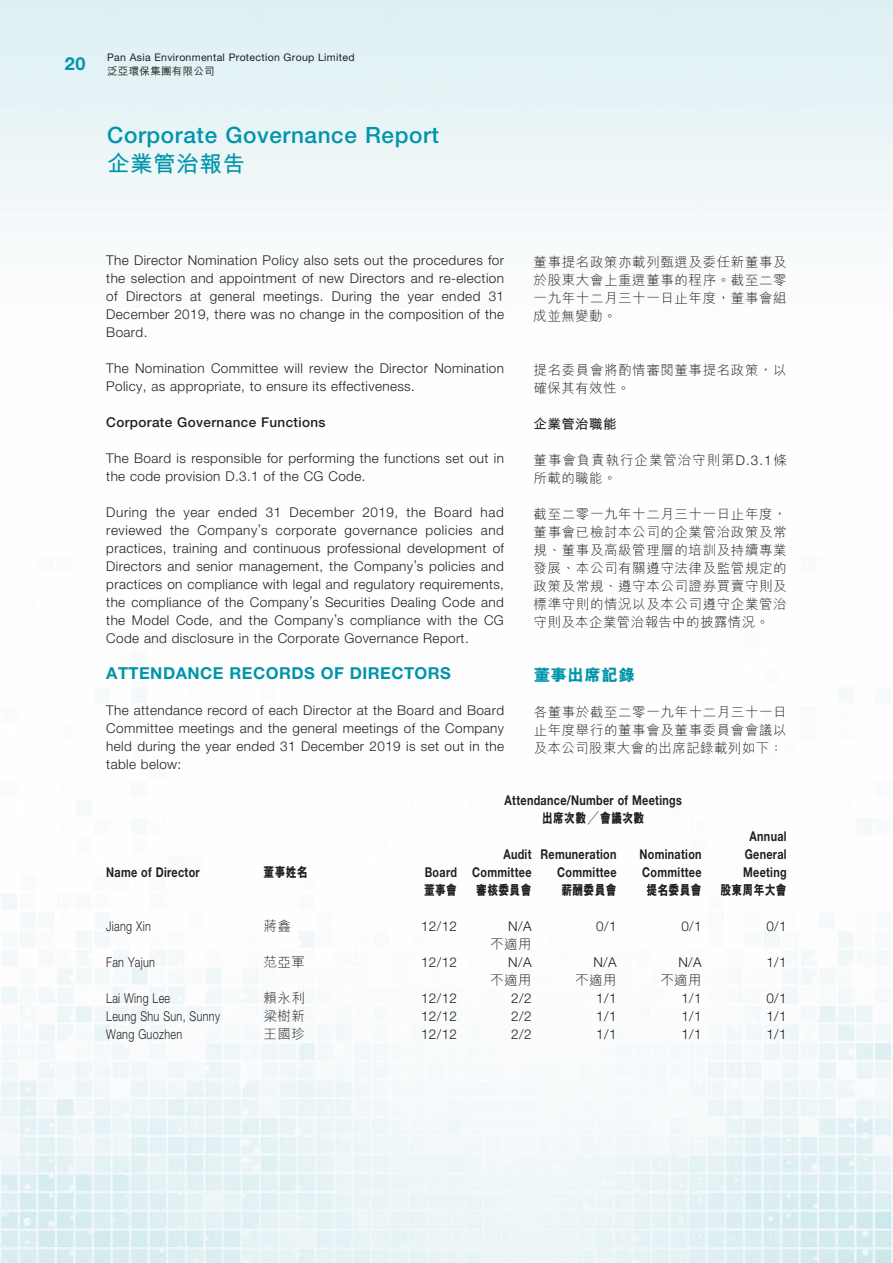
<style>
.page{position:relative;width:893px;height:1263px;background:#fff}
.page>*{position:absolute;margin:0;border:0;box-sizing:border-box;transform-origin:0 0}
.t1{font:500 22.5px "Helvetica Neue LT Std";letter-spacing:.03em;color:#0095aa}
.t2{font:700 22.5px "M Hei HK";letter-spacing:.025em;color:#0095aa}
.t3{font:700 16.5px "Helvetica Neue LT Std";letter-spacing:.03em;color:#0095aa}
.t4{font:800 16.5px "M Hei HK";letter-spacing:.03em;color:#0095aa}
.t5{font:300 13.5px/18px "Helvetica Neue LT Std";letter-spacing:.03em;color:#231f20;text-align:justify}
.t6{font:300 13.5px/18px "M Hei HK";letter-spacing:.045em;color:#231f20;text-align:justify}
.t7{font:700 13.5px/18px "Helvetica Neue LT Std";letter-spacing:.03em;color:#231f20;text-align:right;scale:.8 1}
.t8{font:300 13.5px "Helvetica Neue LT Std";letter-spacing:.03em;color:#231f20;scale:.8 1}
.t9{font:800 13.5px "M Hei HK";letter-spacing:.03em;color:#231f20;scale:.8 1}
.t10{font:500 13.5px "Helvetica Neue LT Std";letter-spacing:.03em;color:#231f20}
.t11{font:300 13.5px/18px "M Hei HK";letter-spacing:.07em;color:#231f20}
.t12{font:700 13.5px "M Hei HK";letter-spacing:.03em;color:#231f20}
.t13{font:10.5px "Helvetica Neue LT Std";letter-spacing:.03em;color:#231f20}
.t14{font:500 10.5px "M Hei HK";letter-spacing:.03em;color:#231f20}
.s1{font-family:"Helvetica Neue LT Std"}
</style>
<div class="page">
<img style="left:0;top:0;width:893px;height:1263px">
<p class="t13" style="left:107px;top:51px;width:249px">Pan Asia Environmental Protection Group Limited</p>
<p class="t14" style="left:65px;top:63px;width:151px"><sup>20</sup> 泛亞環保集團有限公司</p>
<h1 class="t1" style="left:107px;top:122px;width:333px">Corporate Governance Report</h1>
<h1 class="t2" style="left:107px;top:147px;width:139px">企業管治報告</h1>
<p class="t5" style="left:106px;top:251px;width:399px">The Director Nomination Policy also sets out the procedures for the selection and appointment of new Directors and re-election of Directors at general meetings. During the year ended 31<br>December 2019, there was no change in the composition of the Board.</p>
<p class="t5" style="left:106px;top:359px;width:399px">The Nomination Committee will review the Director Nomination<br>Policy, as appropriate, to ensure its effectiveness.</p>
<p class="t10" style="left:106px;top:414px;width:221px">Corporate Governance Functions</p>
<p class="t5" style="left:106px;top:449px;width:399px">The Board is responsible for performing the functions set out in the code provision D.3.1 of the CG Code.</p>
<p class="t5" style="left:106px;top:503px;width:399px">During the year ended 31 December 2019, the Board had reviewed the Company’s corporate governance policies and practices, training and continuous professional development of Directors and senior management, the Company’s policies and practices on compliance with legal and regulatory requirements, the compliance of the Company’s Securities Dealing Code and the Model Code, and the Company’s compliance with the CG Code and disclosure in the Corporate Governance Report.</p>
<p class="t3" style="left:106px;top:663px;width:346px">ATTENDANCE RECORDS OF DIRECTORS</p>
<p class="t5" style="left:106px;top:701px;width:399px">The attendance record of each Director at the Board and Board Committee meetings and the general meetings of the Company held during the year ended 31 December 2019 is set out in the table below:</p>
<p class="t6" style="left:534px;top:253px;width:255px">董事提名政策亦載列甄選及委任新董事及於股東大會上重選董事的程序。截至二零一九年十二月三十一日止年度，董事會組成並無變動。</p>
<p class="t6" style="left:534px;top:361px;width:255px">提名委員會將酌情審閱董事提名政策，以確保其有效性。</p>
<p class="t12" style="left:534px;top:414px;width:84px">企業管治職能</p>
<p class="t11" style="left:534px;top:451px;width:254px">董事會負責執行企業管治守則第<span class="s1">D.3.1</span>條所載的職能。</p>
<p class="t6" style="left:534px;top:505px;width:255px">截至二零一九年十二月三十一日止年度，董事會已檢討本公司的企業管治政策及常規、董事及高級管理層的培訓及持續專業發展、本公司有關遵守法律及監管規定的政策及常規、遵守本公司證券買賣守則及標準守則的情況以及本公司遵守企業管治守則及本企業管治報告中的披露情況。</p>
<p class="t4" style="left:534px;top:667px;width:103px">董事出席記錄</p>
<p class="t6" style="left:534px;top:703px;width:255px">各董事於截至二零一九年十二月三十一日止年度舉行的董事會及董事委員會會議以及本公司股東大會的出席記錄載列如下：</p>
<p class="t7" style="left:106px;top:863px;width:118px">Name of Director</p>
<p class="t9" style="left:264px;top:865px;width:57px">董事姓名</p>
<p class="t7" style="left:425px;top:863px;width:42px">Board</p>
<p class="t7" style="left:505px;top:791px;width:223px">Attendance/Number of Meetings</p>
<p class="t9" style="left:542px;top:811px;width:129px">出席次數╱會議次數</p>
<p class="t7" style="left:472px;top:845px;width:76px">Audit<br>Committee</p>
<p class="t7" style="left:540px;top:845px;width:97px">Remuneration<br>Committee</p>
<p class="t7" style="left:639px;top:845px;width:79px;text-align:left">Nomination<br>Committee</p>
<p class="t7" style="left:743px;top:827px;width:56px;text-align:center">Annual<br>General<br>Meeting</p>
<p class="t9" style="left:424px;top:883px;width:43px">董事會</p>
<p class="t9" style="left:476px;top:883px;width:71px">審核委員會</p>
<p class="t9" style="left:561px;top:883px;width:71px">薪酬委員會</p>
<p class="t9" style="left:646px;top:883px;width:71px">提名委員會</p>
<p class="t9" style="left:720px;top:883px;width:84px">股東周年大會</p>
<p class="t8" style="left:106px;top:918px;width:57px">Jiang Xin</p>
<p class="t6" style="left:264px;top:917px;width:29px">蔣鑫</p>
<p class="t5" style="left:421px;top:917px;width:38px">12/12</p>
<p class="t5" style="left:508px;top:917px;width:25px">N/A</p>
<p class="t5" style="left:596px;top:917px;width:22px">0/1</p>
<p class="t5" style="left:681px;top:917px;width:22px">0/1</p>
<p class="t5" style="left:766px;top:917px;width:22px">0/1</p>
<p class="t6" style="left:490px;top:935px;width:43px">不適用</p>
<p class="t8" style="left:106px;top:954px;width:62px">Fan Yajun</p>
<p class="t6" style="left:264px;top:953px;width:43px">范亞軍</p>
<p class="t5" style="left:421px;top:953px;width:38px">12/12</p>
<p class="t5" style="left:508px;top:953px;width:25px">N/A</p>
<p class="t5" style="left:593px;top:953px;width:25px">N/A</p>
<p class="t5" style="left:678px;top:953px;width:25px">N/A</p>
<p class="t5" style="left:766px;top:953px;width:22px">1/1</p>
<p class="t6" style="left:490px;top:971px;width:43px">不適用</p>
<p class="t6" style="left:575px;top:971px;width:43px">不適用</p>
<p class="t6" style="left:660px;top:971px;width:43px">不適用</p>
<p class="t8" style="left:106px;top:990px;width:81px">Lai Wing Lee</p>
<p class="t6" style="left:264px;top:989px;width:43px">賴永利</p>
<p class="t5" style="left:421px;top:989px;width:38px">12/12</p>
<p class="t5" style="left:511px;top:989px;width:22px">2/2</p>
<p class="t5" style="left:596px;top:989px;width:22px">1/1</p>
<p class="t5" style="left:681px;top:989px;width:22px">1/1</p>
<p class="t5" style="left:766px;top:989px;width:22px">0/1</p>
<p class="t8" style="left:106px;top:1008px;width:144px">Leung Shu Sun, Sunny</p>
<p class="t6" style="left:264px;top:1007px;width:43px">梁樹新</p>
<p class="t5" style="left:421px;top:1007px;width:38px">12/12</p>
<p class="t5" style="left:511px;top:1007px;width:22px">2/2</p>
<p class="t5" style="left:596px;top:1007px;width:22px">1/1</p>
<p class="t5" style="left:681px;top:1007px;width:22px">1/1</p>
<p class="t5" style="left:766px;top:1007px;width:22px">1/1</p>
<p class="t8" style="left:106px;top:1026px;width:96px">Wang Guozhen</p>
<p class="t6" style="left:264px;top:1025px;width:43px">王國珍</p>
<p class="t5" style="left:421px;top:1025px;width:38px">12/12</p>
<p class="t5" style="left:511px;top:1025px;width:22px">2/2</p>
<p class="t5" style="left:596px;top:1025px;width:22px">1/1</p>
<p class="t5" style="left:681px;top:1025px;width:22px">1/1</p>
<p class="t5" style="left:766px;top:1025px;width:22px">1/1</p>
</div>
